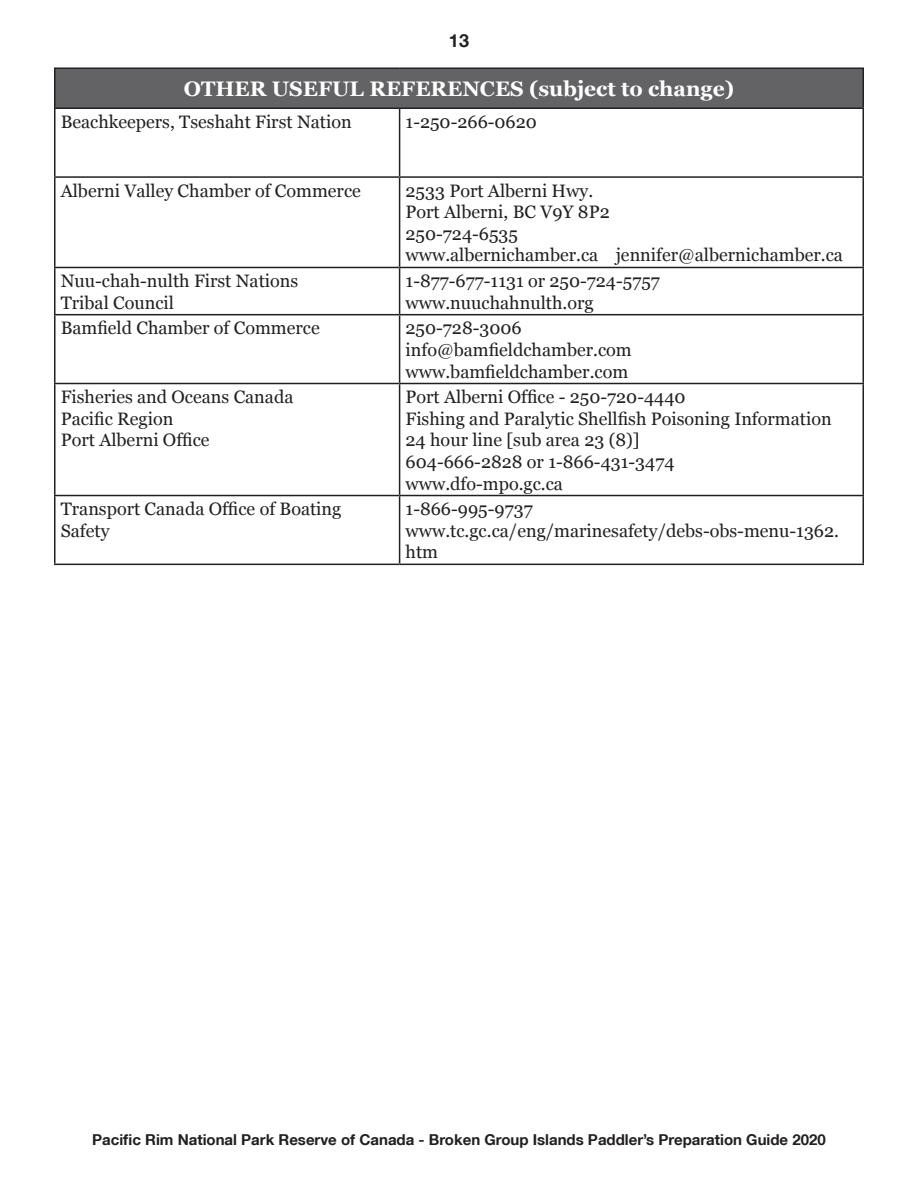
<style>
.page{position:relative;width:918px;height:1188px;background:#fff}
.page>*{position:absolute;margin:0;border:0;box-sizing:border-box;transform-origin:0 0}
.t1{font:700 21px "Georgia";color:#fff}
.t2{font:18px/21.6px "Georgia";color:#231f20}
.t3{font:700 18px "Helvetica Neue LT";color:#231f20}
.t4{font:700 15px "Helvetica Neue LT";color:#231f20}
</style>
<div class="page">
<div style="left:55px;top:68px;width:808px;height:40px;background:#636366"></div>
<hr style="left:54px;top:68px;width:346px;height:1px;background:#231f20">
<hr style="left:54px;top:69px;width:2px;height:39px;background:#231f20">
<hr style="left:400px;top:68px;width:464px;height:1px;background:#231f20">
<hr style="left:862px;top:69px;width:2px;height:39px;background:#231f20">
<hr style="left:54px;top:108px;width:346px;height:1px;background:#231f20">
<hr style="left:54px;top:109px;width:2px;height:67px;background:#231f20">
<hr style="left:400px;top:108px;width:464px;height:1px;background:#231f20">
<hr style="left:399px;top:109px;width:1px;height:67px;background:#231f20">
<hr style="left:862px;top:109px;width:2px;height:67px;background:#231f20">
<hr style="left:54px;top:176px;width:346px;height:2px;background:#231f20">
<hr style="left:54px;top:178px;width:2px;height:89px;background:#231f20">
<hr style="left:400px;top:176px;width:464px;height:2px;background:#231f20">
<hr style="left:399px;top:178px;width:1px;height:89px;background:#231f20">
<hr style="left:862px;top:178px;width:2px;height:89px;background:#231f20">
<hr style="left:54px;top:267px;width:346px;height:1px;background:#231f20">
<hr style="left:54px;top:268px;width:2px;height:46px;background:#231f20">
<hr style="left:400px;top:267px;width:464px;height:1px;background:#231f20">
<hr style="left:399px;top:268px;width:1px;height:46px;background:#231f20">
<hr style="left:862px;top:268px;width:2px;height:46px;background:#231f20">
<hr style="left:54px;top:314px;width:346px;height:1px;background:#231f20">
<hr style="left:54px;top:315px;width:2px;height:68px;background:#231f20">
<hr style="left:400px;top:314px;width:464px;height:1px;background:#231f20">
<hr style="left:399px;top:315px;width:1px;height:68px;background:#231f20">
<hr style="left:862px;top:315px;width:2px;height:68px;background:#231f20">
<hr style="left:54px;top:383px;width:346px;height:1px;background:#231f20">
<hr style="left:54px;top:384px;width:2px;height:111px;background:#231f20">
<hr style="left:400px;top:383px;width:464px;height:1px;background:#231f20">
<hr style="left:399px;top:384px;width:1px;height:111px;background:#231f20">
<hr style="left:862px;top:384px;width:2px;height:111px;background:#231f20">
<hr style="left:54px;top:495px;width:346px;height:1px;background:#231f20">
<hr style="left:54px;top:496px;width:2px;height:68px;background:#231f20">
<hr style="left:400px;top:495px;width:464px;height:1px;background:#231f20">
<hr style="left:399px;top:496px;width:1px;height:68px;background:#231f20">
<hr style="left:862px;top:496px;width:2px;height:68px;background:#231f20">
<hr style="left:54px;top:564px;width:346px;height:1px;background:#231f20">
<hr style="left:400px;top:564px;width:464px;height:1px;background:#231f20">
<p class="t3" style="left:449px;top:30px;width:22px">13</p>
<p class="t1" style="left:184px;top:75px;width:552px">OTHER USEFUL REFERENCES (subject to change)</p>
<p class="t2" style="left:61px;top:111px;width:292px">Beachkeepers, Tseshaht First Nation</p>
<p class="t2" style="left:406px;top:111px;width:133px">1-250-266-0620</p>
<p class="t2" style="left:61px;top:180px;width:302px">Alberni Valley Chamber of Commerce</p>
<p class="t2" style="left:406px;top:180px;width:189px">2533 Port Alberni Hwy.</p>
<p class="t2" style="left:406px;top:202px;width:206px">Port Alberni, BC V9Y 8P2</p>
<p class="t2" style="left:406px;top:223px;width:114px">250-724-6535</p>
<p class="t2" style="left:406px;top:245px;width:439px">www.albernichamber.ca jennifer@albernichamber.ca</p>
<p class="t2" style="left:61px;top:270px;width:239px">Nuu-chah-nulth First Nations</p>
<p class="t2" style="left:61px;top:292px;width:115px">Tribal Council</p>
<p class="t2" style="left:406px;top:270px;width:256px">1-877-677-1131 or 250-724-5757</p>
<p class="t2" style="left:406px;top:292px;width:190px">www.nuuchahnulth.org</p>
<p class="t2" style="left:61px;top:318px;width:260px">Bamfield Chamber of Commerce</p>
<p class="t2" style="left:406px;top:318px;width:118px">250-728-3006</p>
<p class="t2" style="left:406px;top:339px;width:228px">info@bamfieldchamber.com</p>
<p class="t2" style="left:406px;top:361px;width:224px">www.bamfieldchamber.com</p>
<p class="t2" style="left:61px;top:386px;width:234px">Fisheries and Oceans Canada</p>
<p class="t2" style="left:61px;top:408px;width:114px">Pacific Region</p>
<p class="t2" style="left:61px;top:430px;width:150px">Port Alberni Office</p>
<p class="t2" style="left:406px;top:386px;width:282px">Port Alberni Office - 250-720-4440</p>
<p class="t2" style="left:406px;top:408px;width:428px">Fishing and Paralytic Shellfish Poisoning Information</p>
<p class="t2" style="left:406px;top:430px;width:236px">24 hour line [sub area 23 (8)]</p>
<p class="t2" style="left:406px;top:451px;width:270px">604-666-2828 or 1-866-431-3474</p>
<p class="t2" style="left:406px;top:473px;width:159px">www.dfo-mpo.gc.ca</p>
<p class="t2" style="left:61px;top:499px;width:282px">Transport Canada Office of Boating<br>Safety</p>
<p class="t2" style="left:406px;top:499px;width:129px">1-866-995-9737</p>
<p class="t2" style="left:406px;top:520px;width:435px">www.tc.gc.ca/eng/marinesafety/debs-obs-menu-1362. htm</p>
<p class="t4" style="left:92px;top:1130px;width:735px">Pacific Rim National Park Reserve of Canada - Broken Group Islands Paddler’s Preparation Guide 2020</p>
</div>
